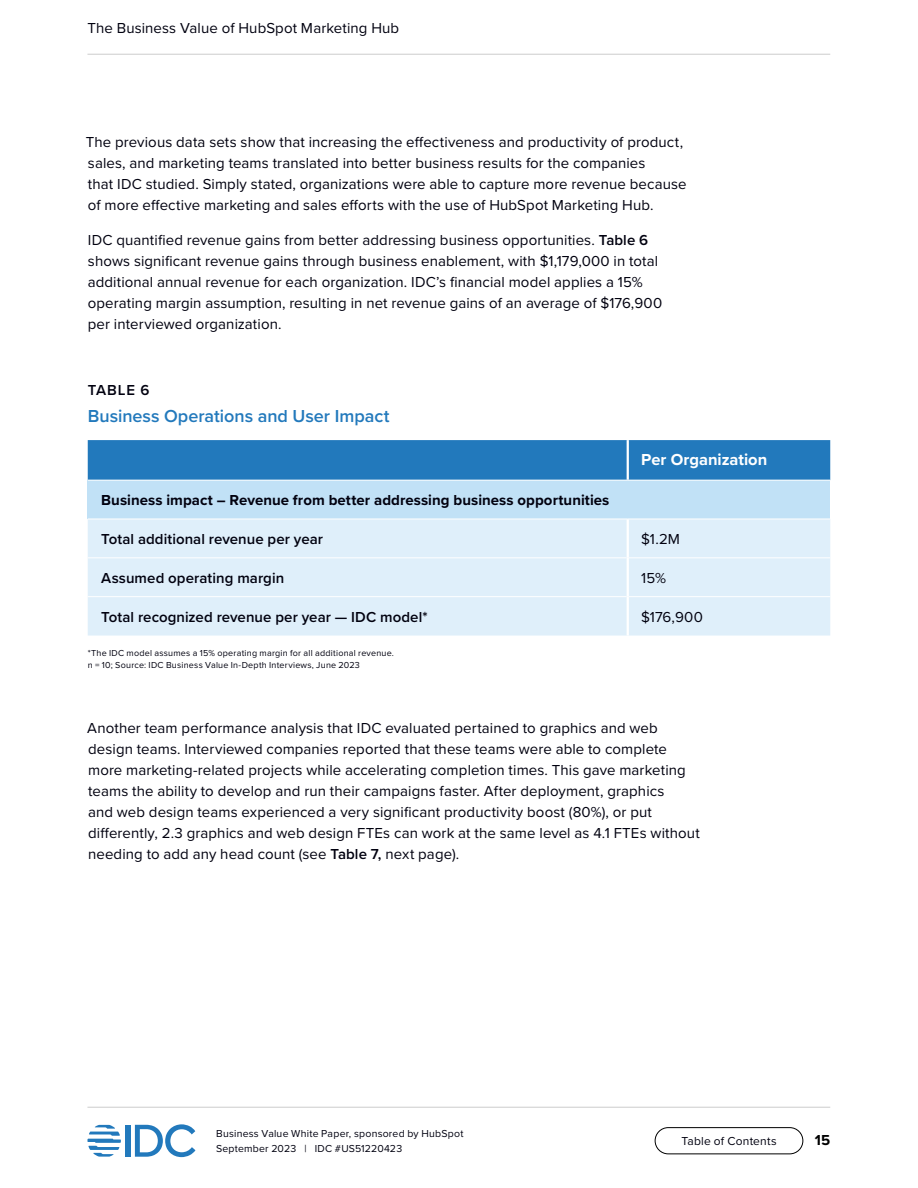
<style>
.page{position:relative;width:918px;height:1188px;background:#fff}
.page>*{position:absolute;margin:0;border:0;box-sizing:border-box;transform-origin:0 0}
.Table_-_Heading{font:600 18px "Proxima Nova";color:#2279bc}
.Table_-_Column_title__left_align{font:700 16.5px "Proxima Nova";color:#fff}
.Table_-_Text__left_align{font:15px/21px "Proxima Nova";letter-spacing:.005em;color:#01010f}
.Table___Row_title{font:600 15px "Proxima Nova";letter-spacing:.005em;color:#01010f}
.Table___Row_title_highlighted{font:700 15px "Proxima Nova";letter-spacing:.005em;color:#01010f}
.Table_-_Identifier{font:600 15px "Proxima Nova";letter-spacing:.055em;color:#01010f}
.t1{font:700 15px "Proxima Nova";color:#000}
.t2{font:12px "Proxima Nova";letter-spacing:.015em;color:#01010f}
.t3{font:10.5px/15px "Proxima Nova";letter-spacing:.02em;color:#01010f}
.Table_-_Notes_and_sources{font:9px "Proxima Nova";letter-spacing:.025em;color:#01010f}
.s1{font-weight:600}
</style>
<div class="page">
<div style="left:126px;top:1125px;width:5px;height:32px;background:#2279bc"></div>
<svg style="left:135px;top:1124px;width:60px;height:33px"></svg>
<svg style="left:87px;top:1125px;width:34px;height:32px"></svg>
<div style="left:655px;top:1127px;width:148px;height:27px;border:1px solid #000;border-radius:13px"></div>
<hr style="left:87px;top:54px;width:743px;height:1px;background:#ccc">
<hr style="left:87px;top:1107px;width:743px;height:1px;background:#ccc">
<div style="left:88px;top:440px;width:742px;height:40px;background:#2279bc"></div>
<div style="left:88px;top:480px;width:742px;height:39px;background:#c1e1f6"></div>
<div style="left:88px;top:520px;width:539px;height:116px;background:#dfeffa"></div>
<div style="left:629px;top:520px;width:201px;height:116px;background:#dfeffa"></div>
<hr style="left:88px;top:557px;width:539px;height:1px;background:#fff">
<hr style="left:629px;top:557px;width:201px;height:1px;background:#fff">
<hr style="left:88px;top:596px;width:539px;height:1px;background:#fff">
<hr style="left:629px;top:596px;width:201px;height:1px;background:#fff">
<hr style="left:627px;top:440px;width:2px;height:40px;background:#fff">
<hr style="left:88px;top:480px;width:540px;height:1px;background:#fff">
<hr style="left:628px;top:480px;width:202px;height:1px;background:#fff">
<p class="Table_-_Text__left_align" style="left:87px;top:17px;width:313px">The Business Value of HubSpot Marketing Hub</p>
<p class="Table_-_Text__left_align" style="left:86px;top:131px;width:602px">The previous data sets show that increasing the effectiveness and productivity of product, sales, and marketing teams translated into better business results for the companies<br>that IDC studied. Simply stated, organizations were able to capture more revenue because of more effective marketing and sales efforts with the use of HubSpot Marketing Hub.</p>
<p class="Table_-_Text__left_align" style="left:88px;top:229px;width:576px">IDC quantified revenue gains from better addressing business opportunities. <span class="s1">Table 6 </span>shows significant revenue gains through business enablement, with $1,179,000 in total additional annual revenue for each organization. IDC’s financial model applies a 15% operating margin assumption, resulting in net revenue gains of an average of $176,900 per interviewed organization.</p>
<p class="Table_-_Identifier" style="left:88px;top:379px;width:63px">TABLE 6</p>
<p class="Table_-_Heading" style="left:88px;top:403px;width:303px">Business Operations and User Impact</p>
<p class="Table_-_Column_title__left_align" style="left:641px;top:447px;width:128px">Per Organization</p>
<p class="Table___Row_title_highlighted" style="left:101px;top:489px;width:510px">Business impact – Revenue from better addressing business opportunities</p>
<p class="Table___Row_title" style="left:101px;top:528px;width:223px">Total additional revenue per year</p>
<p class="Table_-_Text__left_align" style="left:641px;top:528px;width:40px">$1.2M</p>
<p class="Table___Row_title" style="left:101px;top:567px;width:185px">Assumed operating margin</p>
<p class="Table_-_Text__left_align" style="left:641px;top:567px;width:26px">15%</p>
<p class="Table___Row_title" style="left:101px;top:606px;width:328px">Total recognized revenue per year — IDC model*</p>
<p class="Table_-_Text__left_align" style="left:641px;top:606px;width:63px">$176,900</p>
<p class="Table_-_Notes_and_sources" style="left:88px;top:646px;width:308px">*The IDC model assumes a 15% operating margin for all additional revenue.</p>
<p class="Table_-_Notes_and_sources" style="left:88px;top:658px;width:274px">n = 10; Source: IDC Business Value In-Depth Interviews, June 2023</p>
<p class="Table_-_Text__left_align" style="left:87px;top:717px;width:614px">Another team performance analysis that IDC evaluated pertained to graphics and web design teams. Interviewed companies reported that these teams were able to complete more marketing-related projects while accelerating completion times. This gave marketing teams the ability to develop and run their campaigns faster. After deployment, graphics<br>and web design teams experienced a very significant productivity boost (80%), or put differently, 2.3 graphics and web design FTEs can work at the same level as 4.1 FTEs without needing to add any head count (see <span class="s1">Table 7,</span> next page).</p>
<p class="t3" style="left:216px;top:1126px;width:249px">Business Value White Paper, sponsored by HubSpot<br>September 2023 | IDC #US51220423</p>
<p class="t2" style="left:681px;top:1132px;width:97px">Table of Contents</p>
<p class="t1" style="left:815px;top:1129px;width:17px">15</p>
</div>
